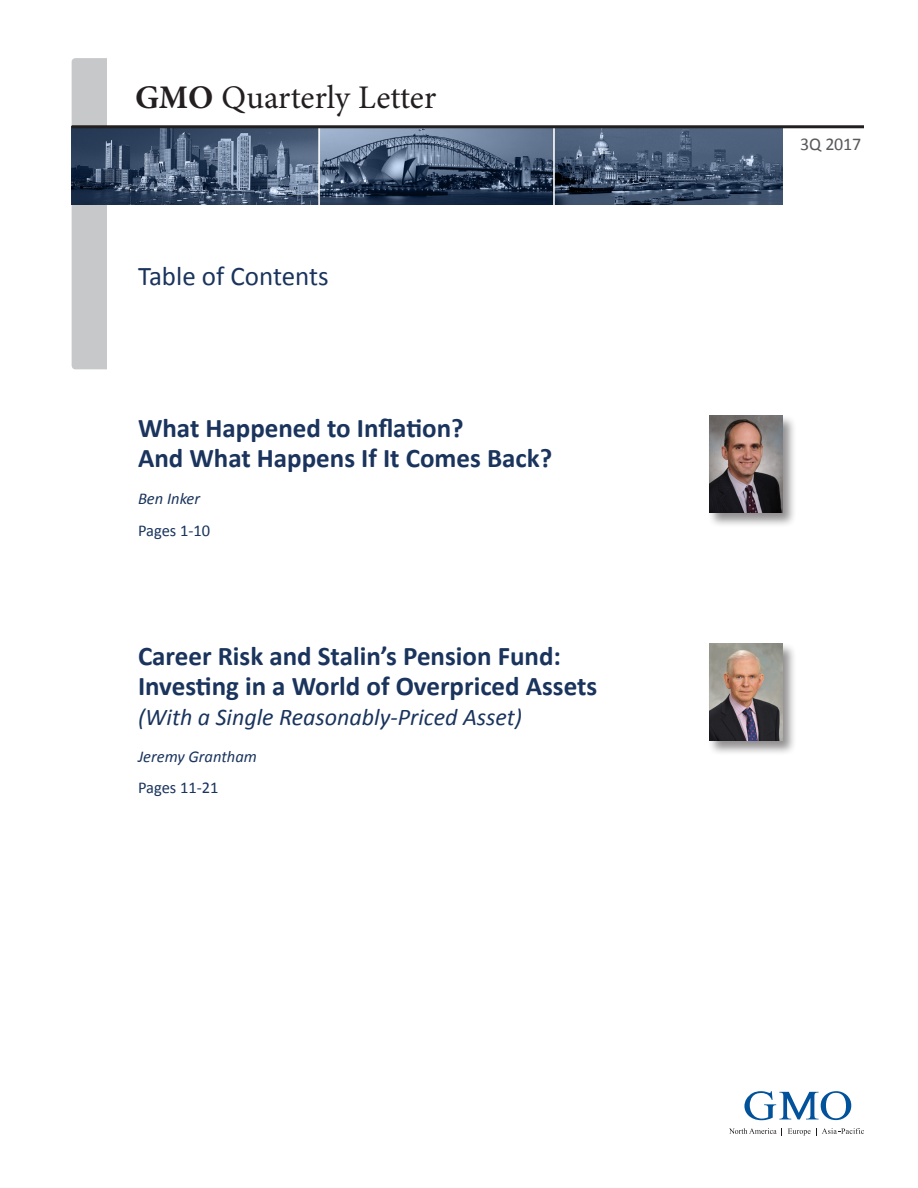
<style>
.page{position:relative;width:918px;height:1188px;background:#fff}
.page>*{position:absolute;margin:0;border:0;box-sizing:border-box;transform-origin:0 0}
.t1{font:33px "Minion Pro";color:#231f20}
.TOC_Titles{font:700 27px "Calibri";color:#1a345d}
.t2{font:27px "Calibri";color:#1a345d}
.TOC_Titles-2{font:italic 24px "Calibri";color:#1a345d}
.t3{font:18px "Calibri";letter-spacing:-.01em;color:#57585a}
.Author{font:italic 16.5px "Calibri";color:#1a345d}
.Author-2{font:16.5px "Calibri";color:#1a345d}
.s1{font-weight:700}
</style>
<div class="page">
<svg style="left:744px;top:1091px;width:107px;height:29px"></svg>
<svg style="left:729px;top:1128px;width:53px;height:8px"></svg>
<svg style="left:788px;top:1128px;width:76px;height:8px"></svg>
<div style="left:72px;top:58px;width:50px;height:311px;background:#c7c8ca;border-radius:4px"></div>
<div style="left:108px;top:44px;width:25px;height:345px;background:#fff"></div>
<img style="left:71px;top:126px;width:711px;height:79px">
<hr style="left:72px;top:125px;width:792px;height:3px;background:#231f20">
<div style="left:708px;top:414px;width:89px;height:113px;background:#231f20;opacity:.5"></div>
<img style="left:709px;top:416px;width:73px;height:97px">
<div style="left:708px;top:642px;width:89px;height:113px;background:#231f20;opacity:.5"></div>
<img style="left:709px;top:644px;width:73px;height:97px">
<p class="t1" style="left:135px;top:76px;width:303px"><span class="s1">GMO</span> Quarterly Letter</p>
<p class="t2" style="left:138px;top:259px;width:192px">Table of Contents</p>
<p class="TOC_Titles" style="left:138px;top:411px;width:327px">What Happened to Inflation?</p>
<p class="TOC_Titles" style="left:138px;top:441px;width:416px">And What Happens If It Comes Back?</p>
<p class="Author" style="left:138px;top:487px;width:64px">Ben Inker</p>
<p class="Author-2" style="left:138px;top:520px;width:74px">Pages 1-10</p>
<p class="TOC_Titles" style="left:138px;top:639px;width:425px">Career Risk and Stalin’s Pension Fund:</p>
<p class="TOC_Titles" style="left:138px;top:669px;width:461px">Investing in a World of Overpriced Assets</p>
<p class="TOC_Titles-2" style="left:138px;top:700px;width:386px">(With a Single Reasonably-Priced Asset)</p>
<p class="Author" style="left:138px;top:745px;width:120px">Jeremy Grantham</p>
<p class="Author-2" style="left:138px;top:777px;width:82px">Pages 11-21</p>
<p class="t3" style="left:800px;top:133px;width:63px">3Q 2017</p>
</div>
